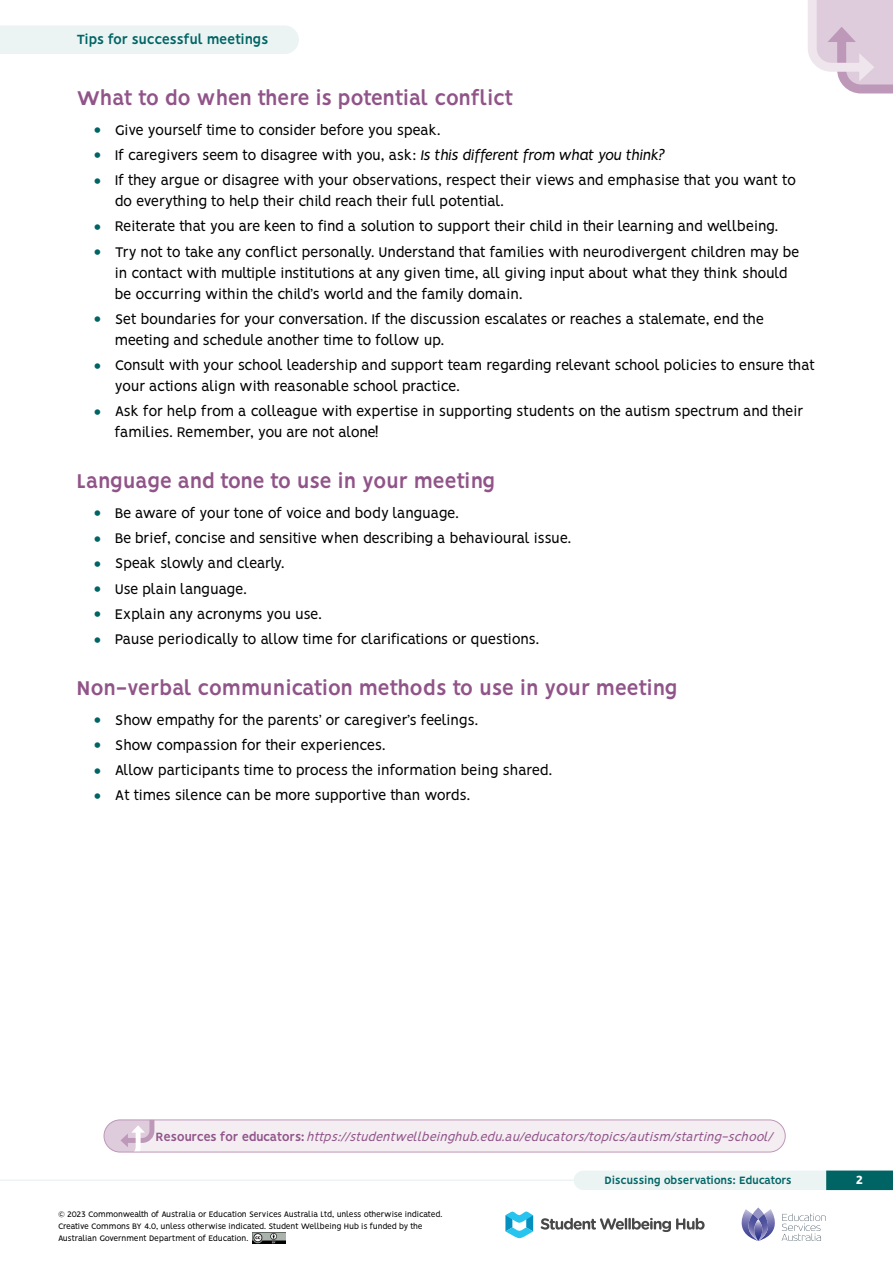
<style>
.page{position:relative;width:893px;height:1263px;background:#fff}
.page>*{position:absolute;margin:0;border:0;box-sizing:border-box;transform-origin:0 0}
.t1{font:700 22.5px "Vision";letter-spacing:-.03em;color:#915489}
.t2{font:15.75px/25.2px "Vision";letter-spacing:-.03em;color:#000}
.t3{font:700 15px "Vision";letter-spacing:-.03em;color:#006464}
.t4{font:italic 13.5px "Vision";color:#915489}
.t5{font:800 13.5px "Vision";color:#fff}
.t6{font:700 12px "Vision";letter-spacing:-.03em;color:#006464}
.t7{font:9px/12px "Vision";letter-spacing:-.03em;color:#000}
.s1{font-weight:800;font-size:28.5px;color:#006464}
.s2{font-style:italic}
.s3{font-weight:700;font-style:normal}
</style>
<div class="page">
<div style="left:0;top:26px;width:299px;height:28px;background:#ebf3f3"></div>
<hr style="left:0;top:1179px;width:893px;height:2px;background:#ebf3f3">
<svg style="left:808px;top:0;width:85px;height:94px;background:#e0cede"></svg>
<svg style="left:741px;top:1209px;width:85px;height:32px"></svg>
<svg style="left:505px;top:1211px;width:28px;height:27px"></svg>
<svg style="left:541px;top:1218px;width:164px;height:14px"></svg>
<div style="left:583px;top:1170px;width:310px;height:20px;background:#ebf3f3"></div>
<div style="left:826px;top:1170px;width:67px;height:20px;background:#006464"></div>
<img style="left:253px;top:1232px;width:32px;height:12px">
<div style="left:104px;top:1120px;width:681px;height:32px;background:#f4eef3;border-radius:16px"></div>
<svg style="left:104px;top:1121px;width:51px;height:31px"></svg>
<div style="left:104px;top:1119px;width:682px;height:33px;border:1px solid #bd98b8;border-radius:16px"></div>
<p class="t3" style="left:77px;top:31px;width:193px">Tips for successful meetings</p>
<h1 class="t1" style="left:77px;top:85px;width:438px">What to do when there is potential conflict</h1>
<p class="t2" style="left:94px;top:119px;width:704px"><span class="s1">·</span> Give yourself time to consider before you speak.<br><span class="s1">·</span> If caregivers seem to disagree with you, ask: <span class="s2">Is this different from what you think?<br></span><span class="s1">·</span> If they argue or disagree with your observations, respect their views and emphasise that you want to</p>
<p class="t2" style="left:94px;top:190px;width:707px;text-indent:21px">do everything to help their child reach their full potential.<br><span class="s1">·</span> Reiterate that you are keen to find a solution to support their child in their learning and wellbeing.<br><span class="s1">·</span> Try not to take any conflict personally. Understand that families with neurodivergent children may be</p>
<p class="t2" style="left:115px;top:264px;width:674px;line-height:21px">in contact with multiple institutions at any given time, all giving input about what they think should be occurring within the child’s world and the family domain.</p>
<p class="t2" style="left:115px;top:310px;width:651px;line-height:21px;text-indent:-21px"><span class="s1">·</span> Set boundaries for your conversation. If the discussion escalates or reaches a stalemate, end the meeting and schedule another time to follow up.</p>
<p class="t2" style="left:115px;top:356px;width:702px;line-height:21px;text-indent:-21px"><span class="s1">·</span> Consult with your school leadership and support team regarding relevant school policies to ensure that your actions align with reasonable school practice.</p>
<p class="t2" style="left:115px;top:402px;width:690px;line-height:21px;text-indent:-21px"><span class="s1">·</span> Ask for help from a colleague with expertise in supporting students on the autism spectrum and their families. Remember, you are not alone!</p>
<h1 class="t1" style="left:77px;top:468px;width:420px">Language and tone to use in your meeting</h1>
<p class="t2" style="left:94px;top:502px;width:479px"><span class="s1">·</span> Be aware of your tone of voice and body language.<br><span class="s1">·</span> Be brief, concise and sensitive when describing a behavioural issue. <span class="s1">·</span> Speak slowly and clearly.<br><span class="s1">·</span> Use plain language.<br><span class="s1">·</span> Explain any acronyms you use.<br><span class="s1">·</span> Pause periodically to allow time for clarifications or questions.</p>
<h1 class="t1" style="left:77px;top:675px;width:602px">Non-verbal communication methods to use in your meeting</h1>
<p class="t2" style="left:94px;top:709px;width:460px"><span class="s1">·</span> Show empathy for the parents’ or caregiver’s feelings.<br><span class="s1">·</span> Show compassion for their experiences.<br><span class="s1">·</span> Allow participants time to process the information being shared. <span class="s1">·</span> At times silence can be more supportive than words.</p>
<p class="t4" style="left:156px;top:1128px;width:623px"><span class="s3">R e s o u r c e s f o r e d u c a t o r s :</span> https://studentwellbeinghub.edu.au/educators/topics/autism/starting-school/</p>
<p class="t7" style="left:58px;top:1208px;width:386px">© 2023 Commonwealth of Australia or Education Services Australia Ltd, unless otherwise indicated.<br>Creative Commons BY 4.0, unless otherwise indicated. Student Wellbeing Hub is funded by the<br>Australian Government Department of Education.</p>
<p class="t6" style="left:604px;top:1173px;width:189px">Discussing observations: Educators</p>
<p class="t5" style="left:856px;top:1172px;width:9px">2</p>
</div>
